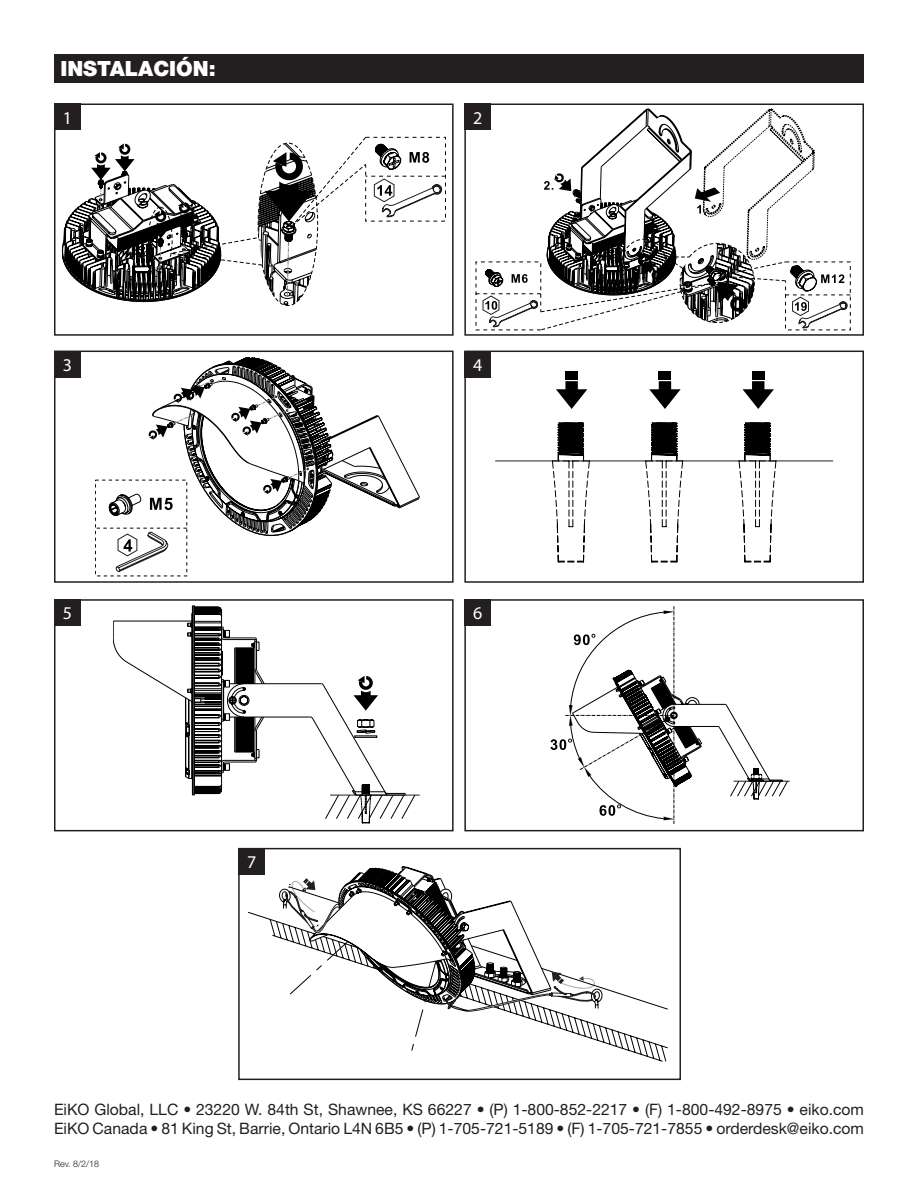
<style>
.page{position:relative;width:918px;height:1188px;background:#fff}
.page>*{position:absolute;margin:0;border:0;box-sizing:border-box;transform-origin:0 0}
.t1{font:900 21px "Helvetica Neue LT Std";color:#fff}
.t2{font:18px "Myriad Pro";color:#fff}
.t3{font:15.75px/18.9px "Helvetica Neue LT Std";color:#231f20}
.t4{font:300 9px "Helvetica Neue LT Std";color:#231f20}
</style>
<div class="page">
<svg style="left:62px;top:137px;width:384px;height:169px"></svg>
<div style="left:54px;top:104px;width:400px;height:232px;border:2px solid #231f20"></div>
<div style="left:54px;top:104px;width:27px;height:26px;background:#231f20"></div>
<svg style="left:476px;top:109px;width:375px;height:221px"></svg>
<div style="left:464px;top:104px;width:400px;height:232px;border:2px solid #231f20"></div>
<div style="left:464px;top:104px;width:27px;height:26px;background:#231f20"></div>
<svg style="left:95px;top:357px;width:325px;height:215px"></svg>
<div style="left:54px;top:351px;width:400px;height:232px;border:2px solid #231f20"></div>
<div style="left:54px;top:351px;width:27px;height:27px;background:#231f20"></div>
<svg style="left:552px;top:422px;width:38px;height:140px"></svg>
<div style="left:565px;top:371px;width:13px;height:8px;background:#000"></div>
<svg style="left:556px;top:381px;width:31px;height:28px"></svg>
<svg style="left:645px;top:422px;width:131px;height:140px"></svg>
<div style="left:659px;top:371px;width:12px;height:8px;background:#000"></div>
<svg style="left:649px;top:381px;width:32px;height:28px"></svg>
<div style="left:752px;top:371px;width:12px;height:8px;background:#000"></div>
<svg style="left:743px;top:381px;width:31px;height:28px"></svg>
<hr style="left:496px;top:461px;width:337px;height:1px;background:#231f20">
<div style="left:464px;top:351px;width:400px;height:232px;border:2px solid #231f20"></div>
<div style="left:464px;top:351px;width:27px;height:27px;background:#231f20"></div>
<hr style="left:330px;top:795px;width:90px;height:1px;background:#231f20">
<svg style="left:113px;top:620px;width:72px;height:78px"></svg>
<svg style="left:185px;top:606px;width:231px;height:217px"></svg>
<div style="left:54px;top:599px;width:400px;height:232px;border:2px solid #231f20"></div>
<div style="left:54px;top:599px;width:27px;height:27px;background:#231f20"></div>
<hr style="left:734px;top:781px;width:56px;height:1px;background:#231f20">
<svg style="left:550px;top:606px;width:238px;height:218px"></svg>
<div style="left:464px;top:599px;width:400px;height:232px;border:2px solid #231f20"></div>
<div style="left:464px;top:599px;width:27px;height:27px;background:#231f20"></div>
<svg style="left:248px;top:911px;width:420px;height:151px"></svg>
<svg style="left:278px;top:866px;width:324px;height:189px"></svg>
<div style="left:238px;top:848px;width:443px;height:232px;border:2px solid #231f20"></div>
<div style="left:238px;top:848px;width:27px;height:27px;background:#231f20"></div>
<div style="left:54px;top:54px;width:810px;height:28px;background:#231f20"></div>
<h1 class="t1" style="left:60px;top:56px;width:157px">INSTALACIÓN:</h1>
<p class="t2" style="left:63px;top:108px;width:11px">1</p>
<p class="t2" style="left:473px;top:108px;width:11px">2</p>
<p class="t2" style="left:63px;top:355px;width:11px">3</p>
<p class="t2" style="left:473px;top:355px;width:11px">4</p>
<p class="t2" style="left:63px;top:604px;width:11px">5</p>
<p class="t2" style="left:473px;top:604px;width:11px">6</p>
<p class="t2" style="left:247px;top:852px;width:11px">7</p>
<p class="t3" style="left:54px;top:1100px;width:812px">EiKO Global, LLC • 23220 W. 84th St, Shawnee, KS 66227 • (P) 1-800-852-2217 • (F) 1-800-492-8975 • eiko.com<br>EiKO Canada • 81 King St, Barrie, Ontario L4N 6B5 • (P) 1-705-721-5189 • (F) 1-705-721-7855 • orderdesk@eiko.com</p>
<p class="t4" style="left:54px;top:1158px;width:47px">Rev. 8/2/18</p>
</div>
